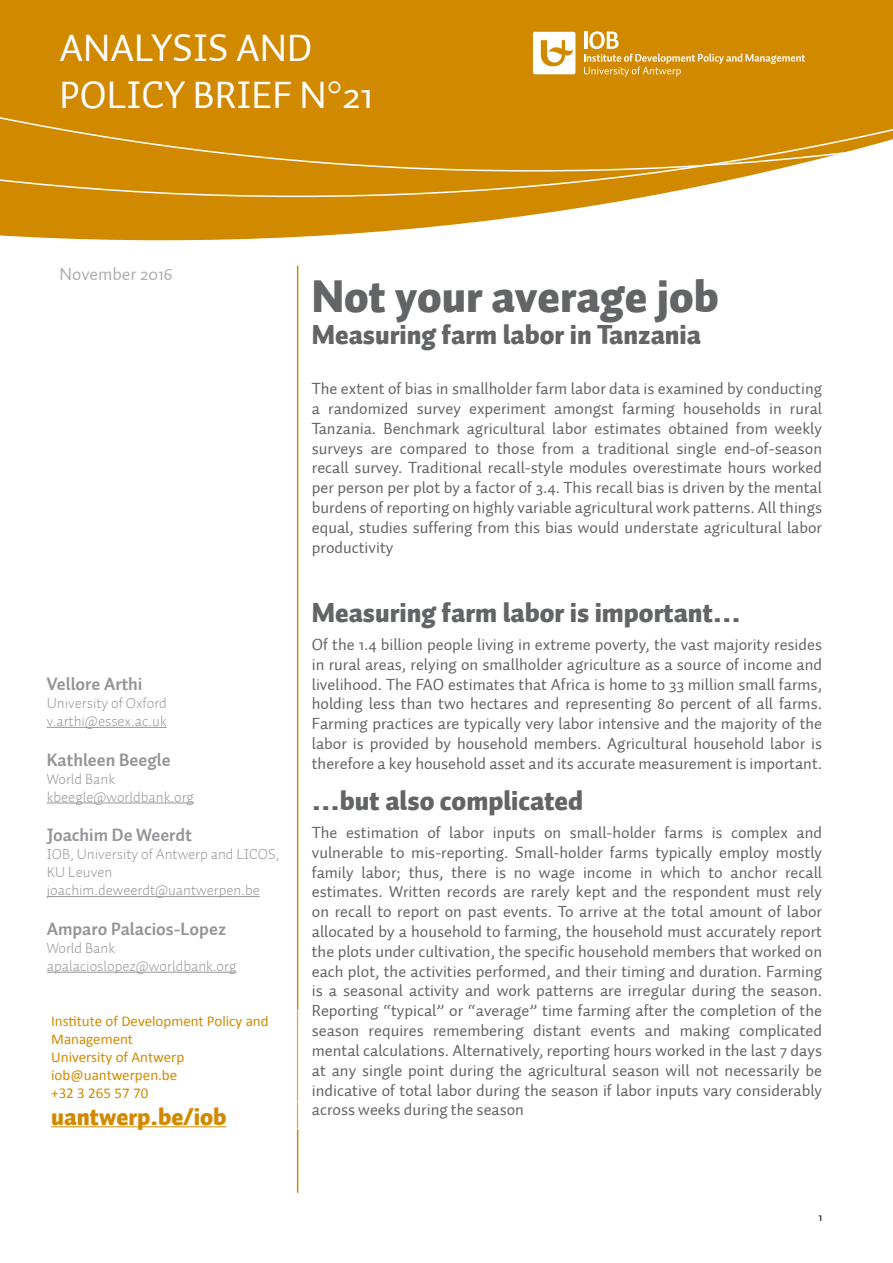
<style>
.page{position:relative;width:893px;height:1263px;background:#fff}
.page>*{position:absolute;margin:0;border:0;box-sizing:border-box;transform-origin:0 0}
.t1{font:900 45px "Auto 1";color:#636466}
.t2{font:39px/46.8px "Auto 1";color:#fff}
.t3{font:900 27px "Auto 1";color:#636466}
.t4{font:900 24px "Auto 1";color:#d18a00}
.t5{font:700 18px "Auto 1";color:#939598}
.t6{font:18px "Auto 1";color:#acaeb1}
.t7{font:16.5px/19.8px "Auto 1";color:#636466;text-align:justify}
.t8{font:300 15px/18px "Auto 1";color:#939598}
.t9{font:15px/18px "Calibri";color:#d18a00}
.t10{font:12px "Auto 1";color:#000}
</style>
<div class="page">
<svg style="left:0;top:197px;width:643px;height:43px;fill:#d18a00"></svg>
<svg style="left:0;top:172px;width:765px;height:25px;background:#d69820"></svg>
<div style="left:0;top:0;width:893px;height:172px;background:#d18a00"></div>
<hr style="left:47px;top:727px;width:120px;height:1px;background:#939598">
<hr style="left:47px;top:803px;width:147px;height:1px;background:#939598">
<hr style="left:47px;top:896px;width:213px;height:1px;background:#939598">
<hr style="left:47px;top:972px;width:189px;height:1px;background:#939598">
<svg style="left:584px;top:31px;width:221px;height:46px;background:#d6971d"></svg>
<svg style="left:533px;top:32px;width:42px;height:42px"></svg>
<hr style="left:297px;top:266px;width:1px;height:927px;background:#d18a00">
<hr style="left:47px;top:1010px;width:251px;height:1px;background:#fff">
<hr style="left:47px;top:1102px;width:251px;height:1px;background:#fff">
<hr style="left:47px;top:1129px;width:251px;height:1px;background:#fff">
<svg style="left:298px;top:1102px;width:1px;height:27px"></svg>
<hr style="left:51px;top:1126px;width:175px;height:1px;background:#d18a00">
<h2 class="t2" style="left:60px;top:26px;width:315px">AnalysIs and<br>Po licy Bri ef n°21</h2>
<p class="t6" style="left:60px;top:262px;width:114px">November 2016</p>
<p class="t5" style="left:47px;top:672px;width:97px">Vellore Arthi</p>
<p class="t8" style="left:47px;top:694px;width:122px">University of Oxford v.arthi@essex.ac.uk</p>
<p class="t5" style="left:47px;top:748px;width:125px">Kathleen Beegle</p>
<p class="t8" style="left:47px;top:769px;width:149px">World Bank kbeegle@worldbank.org</p>
<p class="t5" style="left:47px;top:823px;width:147px">Joachim De Weerdt</p>
<p class="t8" style="left:47px;top:845px;width:234px">IOB, University of Antwerp and LICOS,<br>KU Leuven joachim.deweerdt@uantwerpen.be</p>
<p class="t5" style="left:47px;top:917px;width:181px">Amparo Palacios-Lopez</p>
<p class="t8" style="left:47px;top:939px;width:191px">World Bank apalacioslopez@worldbank.org</p>
<p class="t9" style="left:51px;top:1012px;width:219px">Institute of Development Policy and<br>Management<br>University of Antwerp iob@uantwerpen.be<br>+32 3 265 57 70</p>
<h3 class="t4" style="left:51px;top:1100px;width:177px">uantwerp.be/iob</h3>
<h1 class="t1" style="left:312px;top:267px;width:408px">Not your average job</h1>
<h3 class="t3" style="left:312px;top:317px;width:391px">Measuring farm labor in Tanzania</h3>
<p class="t7" style="left:312px;top:379px;width:512px">The extent of bias in smallholder farm labor data is examined by conducting a randomized survey experiment amongst farming households in rural Tanzania. Benchmark agricultural labor estimates obtained from weekly surveys are compared to those from a traditional single end-of-season recall survey. Traditional recall-style modules overestimate hours worked per person per plot by a factor of 3.4. This recall bias is driven by the mental burdens of reporting on highly variable agricultural work patterns. All things equal, studies suffering from this bias would understate agricultural labor productivity</p>
<h3 class="t3" style="left:312px;top:595px;width:431px">Measuring farm labor is important…</h3>
<p class="t7" style="left:312px;top:635px;width:512px">Of the 1.4 billion people living in extreme poverty, the vast majority resides in rural areas, relying on smallholder agriculture as a source of income and livelihood. The FAO estimates that Africa is home to 33 million small farms, holding less than two hectares and representing 80 percent of all farms.<br>Farming practices are typically very labor intensive and the majority of the labor is provided by household members. Agricultural household labor is therefore a key household asset and its accurate measurement is important.</p>
<h3 class="t3" style="left:312px;top:783px;width:273px">…but also complicated</h3>
<p class="t7" style="left:312px;top:823px;width:512px">The estimation of labor inputs on small-holder farms is complex and vulnerable to mis-reporting. Small-holder farms typically employ mostly family labor; thus, there is no wage income in which to anchor recall estimates. Written records are rarely kept and the respondent must rely on recall to report on past events. To arrive at the total amount of labor allocated by a household to farming, the household must accurately report the plots under cultivation, the specific household members that worked on each plot, the activities performed, and their timing and duration. Farming is a seasonal activity and work patterns are irregular during the season.<br>Reporting “typical” or “average” time farming after the completion of the season requires remembering distant events and making complicated mental calculations. Alternatively, reporting hours worked in the last 7 days at any single point during the agricultural season will not necessarily be indicative of total labor during the season if labor inputs vary considerably across weeks during the season</p>
<p class="t10" style="left:818px;top:1209px;width:5px">1</p>
</div>
